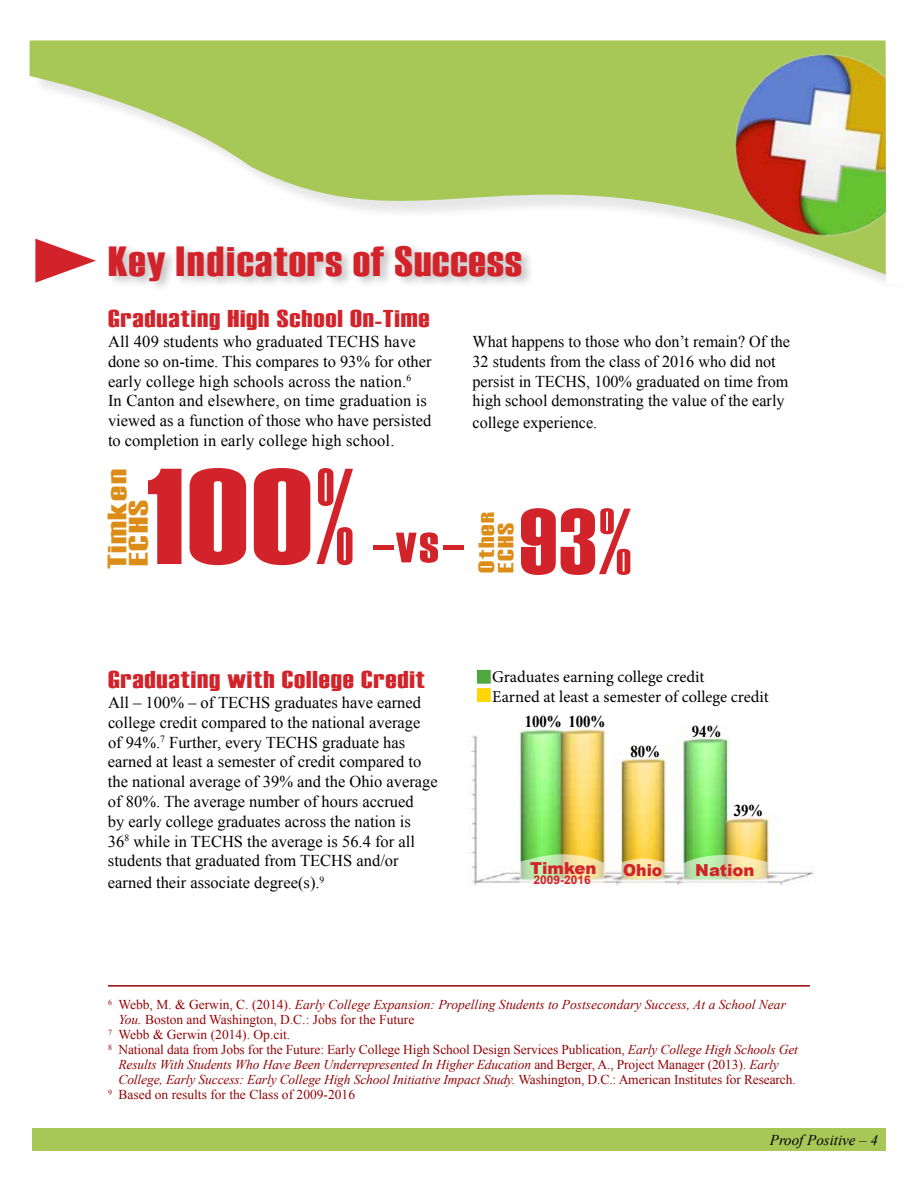
<style>
.page{position:relative;width:918px;height:1188px;background:#fff}
.page>*{position:absolute;margin:0;border:0;box-sizing:border-box;transform-origin:0 0}
.t1{font:136.2px "Haettenschweiler";color:#d2232a;scale:1.16 1}
.t2{font:93.6px "Haettenschweiler";color:#d2232a;scale:1.06 1}
.t3{font:52.5px "Haettenschweiler";color:#d2232a}
.t4{font:42px "Haettenschweiler";letter-spacing:.02em;color:#d2232a;scale:1.15 1}
.t5{font:26.7px "Haettenschweiler";letter-spacing:.04em;color:#dc8d18;scale:1.58 1}
.t6{font:24.3px "Haettenschweiler";letter-spacing:.03em;color:#d2232a;scale:1.28 1}
.t7{font:21.9px "Haettenschweiler";letter-spacing:.04em;color:#dc8d18;scale:1.45 1}
.t8{font:18.45px "Haettenschweiler";color:#dc8d18;scale:1.52 1}
.t9{font:16.5px/19.8px "Times New Roman";color:#000}
.t10{font:16.5px/19.8px "Minion Pro";color:#000}
.t11{font:700 16.5px "Times New Roman";letter-spacing:-.01em;color:#000;scale:.9 1}
.t12{font:900 16.5px "Arial";color:#d2232a}
.t13{font:900 16.5px "Arial";color:#d2232a;scale:.95 1}
.t14{font:italic 15px "Times New Roman";color:#000}
.t15{font:italic 13.5px "Times New Roman";letter-spacing:-.01em;color:#920609}
.t16{font:13.5px "Times New Roman";letter-spacing:-.01em;color:#920609}
.t17{font:700 12px "Arial";color:#d2232a}
.s1{font-style:normal}
.s2{font-style:italic}
</style>
<div class="page">
<div style="left:32px;top:1129px;width:854px;height:22px;background:#a7c756"></div>
<svg style="left:30px;top:40px;width:856px;height:234px;fill:#a7c756"></svg>
<img style="left:722px;top:40px;width:164px;height:207px">
<div style="left:106px;top:242px;width:429px;height:52px;background:#000;opacity:.25"></div>
<hr style="left:108px;top:985px;width:702px;height:2px;background:#920609">
<img style="left:469px;top:727px;width:345px;height:159px">
<svg style="left:519px;top:854px;width:86px;height:32px;background:#d7e2af"></svg>
<div style="left:477px;top:670px;width:14px;height:14px;background:#50a742;border:1px solid #50a742"></div>
<div style="left:477px;top:688px;width:14px;height:14px;background:#ffd600;border:1px solid #ffd600"></div>
<svg style="left:622px;top:858px;width:43px;height:28px"></svg>
<svg style="left:682px;top:855px;width:85px;height:31px;background:#d8e4b3"></svg>
<svg style="left:35px;top:239px;width:61px;height:44px"></svg>
<h3 class="t4" style="left:108px;top:238px;width:361px">Key Indicators of Success</h3>
<h3 class="t6" style="left:108px;top:305px;width:253px">Graduating High School On-Time</h3>
<p class="t9" style="left:108px;top:331px;width:325px">All 409 students who graduated TECHS have done so on-time. This compares to 93% for other early college high schools across the nation.<sup>6<br></sup>In Canton and elsewhere, on time graduation is viewed as a function of those who have persisted to completion in early college high school.</p>
<p class="t9" style="left:472px;top:331px;width:319px">What happens to those who don’t remain? Of the 32 students from the class of 2016 who did not persist in TECHS, 100% graduated on time from high school demonstrating the value of the early</p>
<p class="t9" style="left:472px;top:412px;width:126px">college experience.</p>
<h1 class="t1" style="left:145px;top:439px;width:182px">100%</h1>
<h3 class="t5" style="left:102px;top:569px;width:65px;rotate:-90deg">Timken</h3>
<h3 class="t5" style="left:123px;top:566px;width:44px;rotate:-90deg">ECHS</h3>
<h3 class="t3" style="left:374px;top:511px;width:92px">– vs–</h3>
<h2 class="t2" style="left:519px;top:488px;width:108px">93%</h2>
<p class="t8" style="left:477px;top:523px;width:9px;rotate:-90deg">R</p>
<h3 class="t7" style="left:493px;top:573px;width:36px;rotate:-90deg">ECHS</h3>
<h3 class="t7" style="left:474px;top:573px;width:35px;rotate:-90deg">Othe</h3>
<h3 class="t6" style="left:108px;top:666px;width:249px">Graduating with College Credit</h3>
<p class="t9" style="left:108px;top:692px;width:331px">All – 100% – of TECHS graduates have earned college credit compared to the national average of 94%.<sup>7</sup> Further, every TECHS graduate has earned at least a semester of credit compared to the national average of 39% and the Ohio average of 80%. The average number of hours accrued<br>by early college graduates across the nation is<br>36<sup>8</sup> while in TECHS the average is 56.4 for all students that graduated from TECHS and/or</p>
<p class="t9" style="left:108px;top:872px;width:218px">earned their associate degree(s).<sup>9</sup></p>
<p class="t10" style="left:492px;top:667px;width:278px">Graduates earning college credit<br>Earned at least a semester of college credit</p>
<p class="t11" style="left:525px;top:711px;width:91px">100% 100%</p>
<p class="t11" style="left:630px;top:740px;width:34px">80%</p>
<p class="t11" style="left:692px;top:720px;width:34px">94%</p>
<p class="t12" style="left:530px;top:856px;width:68px">Timken</p>
<p class="t17" style="left:533px;top:872px;width:59px">2009-2016</p>
<p class="t11" style="left:734px;top:799px;width:34px">39%</p>
<p class="t13" style="left:623px;top:858px;width:43px">Ohio</p>
<p class="t12" style="left:695px;top:858px;width:61px">Nation</p>
<p class="t15" style="left:108px;top:996px;width:679px"><sup>6</sup> <span class="s1">Webb, M. &amp; Gerwin, C. (2014).</span> Early College Expansion: Propelling Students to Postsecondary Success, At a School Near</p>
<p class="t16" style="left:118px;top:1011px;width:297px"><span class="s2">You.</span> Boston and Washington, D.C.: Jobs for the Future</p>
<p class="t16" style="left:108px;top:1026px;width:184px"><sup>7</sup> Webb &amp; Gerwin (2014). Op.cit.</p>
<p class="t16" style="left:108px;top:1041px;width:692px"><sup>8</sup> National data from Jobs for the Future: Early College High School Design Services Publication, <span class="s2">Early College High Schools Get</span></p>
<p class="t15" style="left:118px;top:1056px;width:662px">Results With Students Who Have Been Underrepresented In Higher Education <span class="s1">and Berger, A., Project Manager (2013).</span> Early</p>
<p class="t15" style="left:118px;top:1071px;width:679px">College, Early Success: Early College High School Initiative Impact Study. <span class="s1">Washington, D.C.: American Institutes for Research.</span></p>
<p class="t16" style="left:108px;top:1086px;width:249px"><sup>9</sup> Based on results for the Class of 2009-2016</p>
<p class="t14" style="left:770px;top:1129px;width:110px">Proof Positive – 4</p>
</div>
